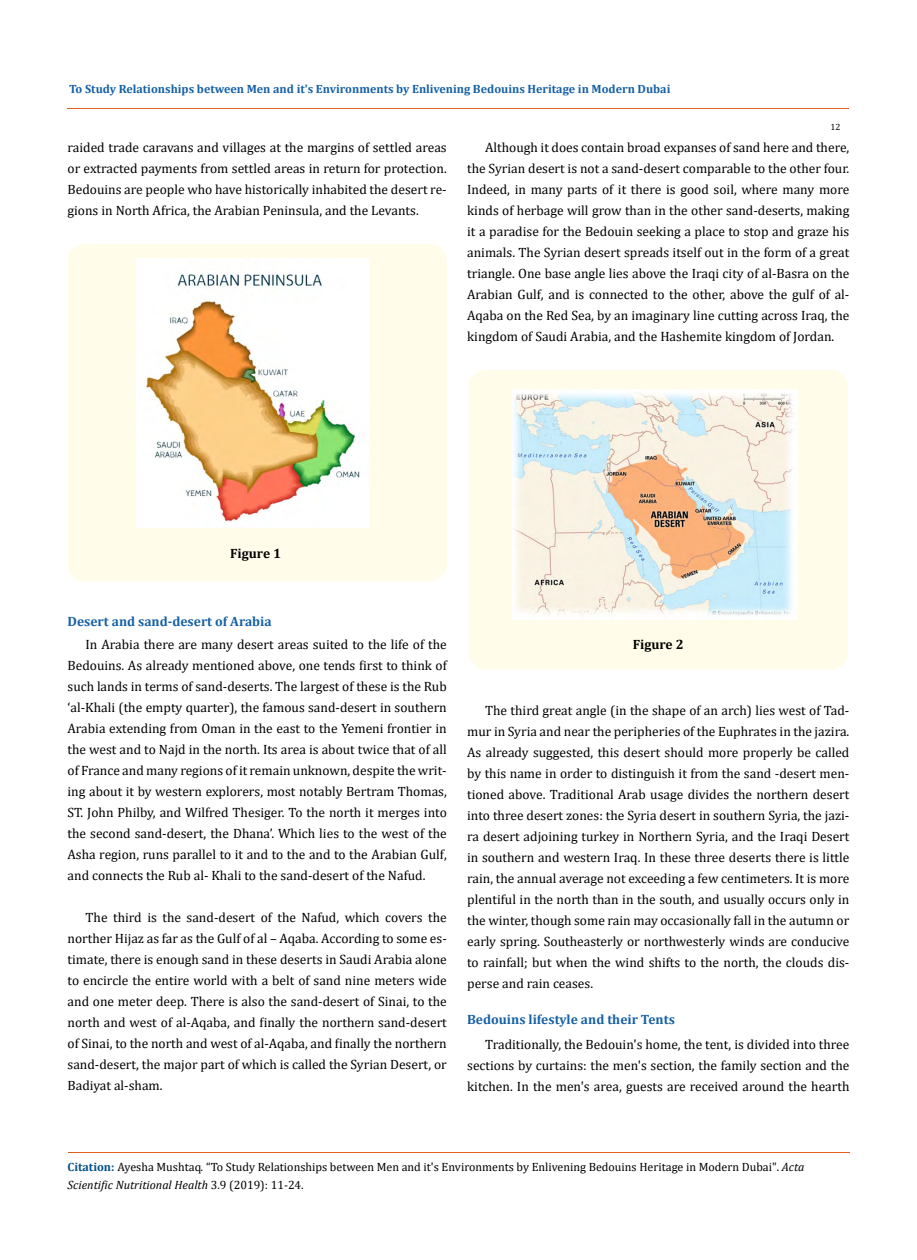
<style>
.page{position:relative;width:917px;height:1260px;background:#fff}
.page>*{position:absolute;margin:0;border:0;box-sizing:border-box;transform-origin:0 0}
.t1{font:13.5px/21px "Cambria";color:#000;text-align:justify}
.t2{font:700 13.5px "Cambria";color:#1560a6}
.t3{font:700 13.5px "Cambria";color:#000}
.t4{font:12px/18px "Cambria";color:#000}
.t5{font:700 12px "Cambria";color:#1560a6}
.t6{font:9px "Cambria";color:#000}
.s1{font-weight:700;color:#035089}
.s2{font-style:italic}
</style>
<div class="page">
<hr style="left:67px;top:109px;width:782px;height:1px;background:#e05d1a">
<div style="left:67px;top:244px;width:380px;height:337px;background:#fffde9;border-radius:18px"></div>
<img style="left:137px;top:258px;width:233px;height:270px">
<div style="left:468px;top:370px;width:379px;height:300px;background:#fffde9;border-radius:18px"></div>
<img style="left:512px;top:390px;width:285px;height:230px">
<hr style="left:68px;top:1152px;width:781px;height:1px;background:#e05d1a">
<p class="t5" style="left:69px;top:81px;width:603px">To Study Relationships between Men and it's Environments by Enlivening Bedouins Heritage in Modern Dubai</p>
<p class="t6" style="left:830px;top:122px;width:11px">12</p>
<p class="t1" style="left:67px;top:136px;width:381px">raided trade caravans and villages at the margins of settled areas or extracted payments from settled areas in return for protection.<br>Bedouins are people who have historically inhabited the desert re&shy;gions in North Africa, the Arabian Peninsula, and the Levants.</p>
<p class="t1" style="left:467px;top:136px;width:384px;text-indent:18px">Although it does contain broad expanses of sand here and there, the Syrian desert is not a sand-desert comparable to the other four.<br>Indeed, in many parts of it there is good soil, where many more kinds of herbage will grow than in the other sand-deserts, making it a paradise for the Bedouin seeking a place to stop and graze his animals. The Syrian desert spreads itself out in the form of a great triangle. One base angle lies above the Iraqi city of al-Basra on the Arabian Gulf, and is connected to the other, above the gulf of al-Aqaba on the Red Sea, by an imaginary line cutting across Iraq, the kingdom of Saudi Arabia, and the Hashemite kingdom of Jordan.</p>
<p class="t3" style="left:230px;top:544px;width:52px">Figure 1</p>
<p class="t2" style="left:68px;top:612px;width:206px">Desert and sand-desert of Arabia</p>
<p class="t1" style="left:68px;top:634px;width:381px;text-indent:18px">In Arabia there are many desert areas suited to the life of the Bedouins. As already mentioned above, one tends first to think of such lands in terms of sand-deserts. The largest of these is the Rub ‘al-Khali (the empty quarter), the famous sand-desert in southern Arabia extending from Oman in the east to the Yemeni frontier in the west and to Najd in the north. Its area is about twice that of all of France and many regions of it remain unknown, despite the writ&shy;ing about it by western explorers, most notably Bertram Thomas, ST. John Philby, and Wilfred Thesiger. To the north it merges into the second sand-desert, the Dhana’. Which lies to the west of the Asha region, runs parallel to it and to the and to the Arabian Gulf, and connects the Rub al- Khali to the sand-desert of the Nafud.</p>
<p class="t1" style="left:68px;top:907px;width:381px;text-indent:18px">The third is the sand-desert of the Nafud, which covers the norther Hijaz as far as the Gulf of al – Aqaba. According to some es&shy;timate, there is enough sand in these deserts in Saudi Arabia alone to encircle the entire world with a belt of sand nine meters wide and one meter deep. There is also the sand-desert of Sinai, to the north and west of al-Aqaba, and finally the northern sand-desert of Sinai, to the north and west of al-Aqaba, and finally the northern sand-desert, the major part of which is called the Syrian Desert, or Badiyat al-sham.</p>
<p class="t3" style="left:632px;top:635px;width:52px">Figure 2</p>
<p class="t1" style="left:467px;top:700px;width:384px;text-indent:18px">The third great angle (in the shape of an arch) lies west of Tad&shy;mur in Syria and near the peripheries of the Euphrates in the jazira.<br>As already suggested, this desert should more properly be called by this name in order to distinguish it from the sand -desert men&shy;tioned above. Traditional Arab usage divides the northern desert into three desert zones: the Syria desert in southern Syria, the jazi&shy;ra desert adjoining turkey in Northern Syria, and the Iraqi Desert in southern and western Iraq. In these three deserts there is little rain, the annual average not exceeding a few centimeters. It is more plentiful in the north than in the south, and usually occurs only in the winter, though some rain may occasionally fall in the autumn or early spring. Southeasterly or northwesterly winds are conducive to rainfall; but when the wind shifts to the north, the clouds dis&shy;perse and rain ceases.</p>
<p class="t2" style="left:467px;top:1010px;width:209px">Bedouins lifestyle and their Tents</p>
<p class="t1" style="left:467px;top:1034px;width:384px;text-indent:18px">Traditionally, the Bedouin's home, the tent, is divided into three sections by curtains: the men's section, the family section and the kitchen. In the men's area, guests are received around the hearth</p>
<p class="t4" style="left:68px;top:1158px;width:738px"><span class="s1">Citation:</span> Ayesha Mushtaq<span class="s2">.</span> “To Study Relationships between Men and it's Environments by Enlivening Bedouins Heritage in Modern Dubai". <span class="s2">Acta<br>Scientific Nutritional Health</span> 3.9 (2019): 11-24.</p>
</div>
